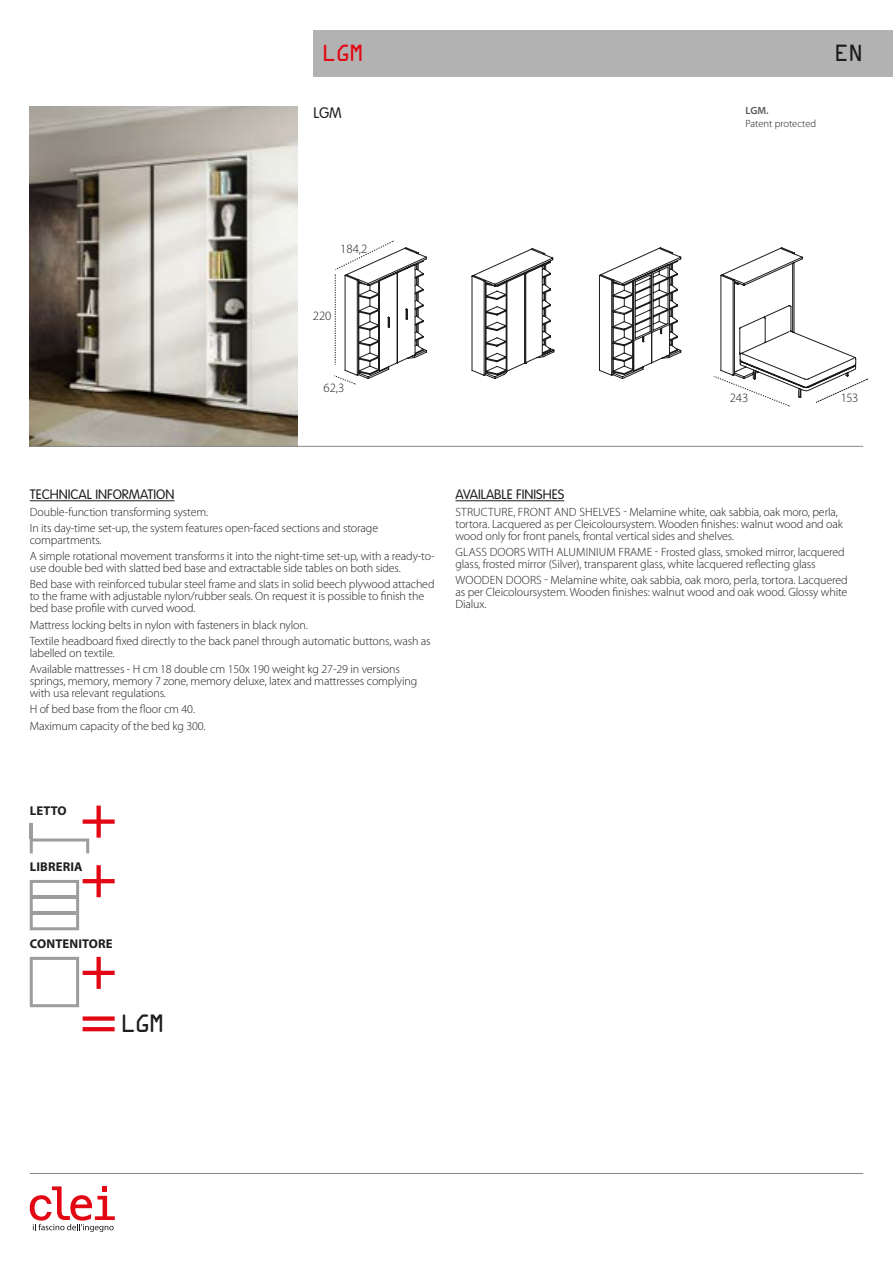
<style>
.page{position:relative;width:893px;height:1263px;background:#fff}
.page>*{position:absolute;margin:0;border:0;box-sizing:border-box;transform-origin:0 0}
.t1{font:22.5px "OCRA Std";color:#1d1d1b}
.t2{font:21px "OCRA Std";color:#e30613}
.t3{font:21px "OCRA Std";color:#1d1d1b}
.t4{font:300 15px "VAG Rounded Std";color:#1d1d1b}
.t5{font:300 13.5px "VAG Rounded Std";color:#1d1d1b}
.t6{font:700 12.75px "Myriad Pro";letter-spacing:.01em;color:#1d1d1b}
.t7{font:300 12.75px "Myriad Pro";color:#1d1d1b}
.t8{font:300 12px/12px "Myriad Pro";letter-spacing:-.01em;color:#1d1d1b}
.t9{font:300 10.5px "Myriad Pro";color:#1d1d1b}
.t10{font:600 10.5px "Myriad Pro";color:#575756}
</style>
<div class="page">
<div style="left:313px;top:30px;width:580px;height:47px;background:#b3b2b2"></div>
<svg style="left:30px;top:1186px;width:85px;height:46px"></svg>
<img style="left:30px;top:106px;width:268px;height:340px">
<div style="left:83px;top:1016px;width:32px;height:5px;background:#e30613"></div>
<svg style="left:83px;top:1027px;width:32px;height:4px"></svg>
<svg style="left:30px;top:957px;width:85px;height:50px"></svg>
<svg style="left:30px;top:865px;width:85px;height:65px"></svg>
<svg style="left:30px;top:806px;width:85px;height:47px"></svg>
<hr style="left:30px;top:446px;width:833px;height:1px;background:#878787">
<hr style="left:30px;top:1173px;width:833px;height:1px;background:#878787">
<svg style="left:681px;top:247px;width:175px;height:151px"></svg>
<svg style="left:334px;top:241px;width:347px;height:144px"></svg>
<svg style="left:714px;top:376px;width:76px;height:31px"></svg>
<hr style="left:30px;top:500px;width:145px;height:1px;background:#1d1d1b">
<hr style="left:455px;top:500px;width:109px;height:1px;background:#1d1d1b">
<svg style="left:816px;top:379px;width:52px;height:24px"></svg>
<h2 class="t2" style="left:322px;top:44px;width:44px">LGM</h2>
<p class="t4" style="left:313px;top:104px;width:30px">LGM</p>
<p class="t10" style="left:746px;top:104px;width:24px">LGM.</p>
<p class="t9" style="left:746px;top:117px;width:72px">Patent protected</p>
<h2 class="t3" style="left:834px;top:44px;width:30px">EN</h2>
<p class="t7" style="left:340px;top:241px;width:29px">184,2</p>
<p class="t7" style="left:313px;top:308px;width:20px">220</p>
<p class="t7" style="left:324px;top:380px;width:22px">62,3</p>
<p class="t7" style="left:730px;top:390px;width:20px">243</p>
<p class="t5" style="left:30px;top:487px;width:146px">TECHNICAL INFORMATION</p>
<p class="t8" style="left:30px;top:503px;width:350px;line-height:16.2px">Double-function transforming system.<br>In its day-time set-up, the system features open-faced sections and storage</p>
<p class="t8" style="left:30px;top:532px;width:407px;line-height:16.2px">compartments.<br>A simple rotational movement transforms it into the night-time set-up, with a ready-to-</p>
<p class="t8" style="left:30px;top:560px;width:406px;line-height:16.2px">use double bed with slatted bed base and extractable side tables on both sides.<br>Bed base with reinforced tubular steel frame and slats in solid beech plywood attached</p>
<p class="t8" style="left:30px;top:590px;width:396px">to the frame with adjustable nylon/rubber seals. On request it is possible to finish the bed base profile with curved wood.</p>
<p class="t8" style="left:30px;top:616px;width:402px;line-height:16.2px">Mattress locking belts in nylon with fasteners in black nylon.<br>Textile headboard fixed directly to the back panel through automatic buttons, wash as</p>
<p class="t8" style="left:30px;top:645px;width:372px;line-height:16.2px">labelled on textile.<br>Available mattresses - H cm 18 double cm 150x 190 weight kg 27-29 in versions</p>
<p class="t8" style="left:30px;top:675px;width:389px">springs, memory, memory 7 zone, memory deluxe, latex and mattresses complying with usa relevant regulations.</p>
<p class="t8" style="left:30px;top:701px;width:177px;line-height:16.2px">H of bed base from the floor cm 40.<br>Maximum capacity of the bed kg 300.</p>
<p class="t5" style="left:455px;top:487px;width:110px">AVAILABLE FINISHES</p>
<p class="t8" style="left:455px;top:506px;width:389px">STRUCTURE, FRONT AND SHELVES - Melamine white, oak sabbia, oak moro, perla, tortora. Lacquered as per Cleicoloursystem. Wooden finishes: walnut wood and oak wood only for front panels, frontal vertical sides and shelves.</p>
<p class="t8" style="left:455px;top:546px;width:391px">GLASS DOORS WITH ALUMINIUM FRAME - Frosted glass, smoked mirror, lacquered glass, frosted mirror (Silver), transparent glass, white lacquered reflecting glass</p>
<p class="t8" style="left:455px;top:574px;width:394px;text-align:justify">WOODEN DOORS - Melamine white, oak sabbia, oak moro, perla, tortora. Lacquered as per Cleicoloursystem. Wooden finishes: walnut wood and oak wood. Glossy white Dialux.</p>
<p class="t6" style="left:30px;top:802px;width:38px">LETTO</p>
<p class="t6" style="left:30px;top:859px;width:54px">LIBRERIA</p>
<p class="t6" style="left:30px;top:936px;width:84px">CONTENITORE</p>
<h1 class="t1" style="left:121px;top:1014px;width:46px">LGM</h1>
</div>
